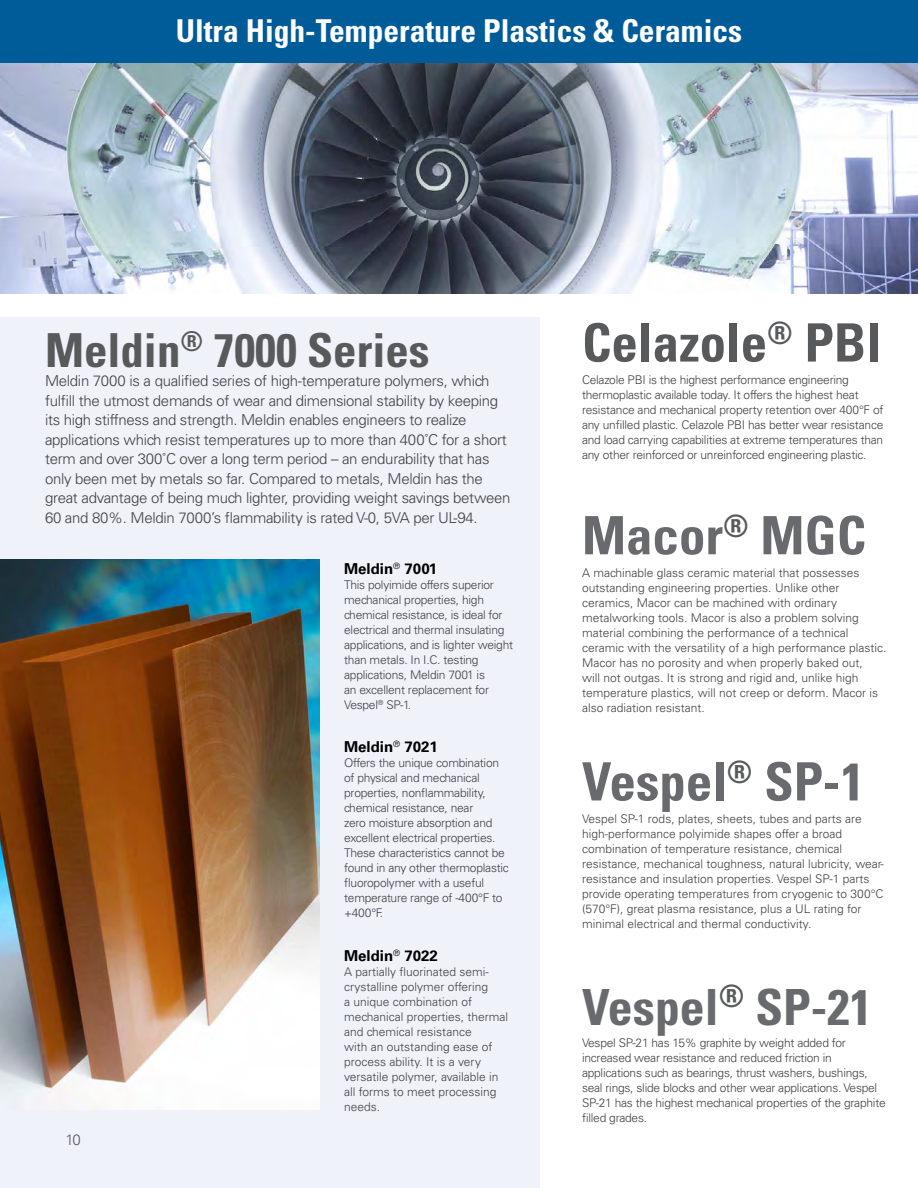
<style>
.page{position:relative;width:918px;height:1188px;background:#fff}
.page>*{position:absolute;margin:0;border:0;box-sizing:border-box;transform-origin:0 0}
.t1{font:700 condensed 52.95px "Univers LT Std";color:#696a6d}
.t2{font:700 condensed 52.95px "Univers LT Std";color:#58595b}
.t3{font:700 condensed 49.95px "Univers LT Std";color:#696a6d}
.t4{font:700 condensed 46.95px "Univers LT Std";color:#58595b}
.t5{font:700 condensed 31.5px "Univers LT Std";color:#fff}
.t6{font:300 15px/19.5px "Univers LT Std";letter-spacing:-.02em;color:#414042}
.t7{font:700 15px "Univers LT Std";color:#000}
.t8{font:300 15px "Univers LT Std";color:#58595b}
.t9{font:300 12px/15px "Univers LT Std";letter-spacing:-.02em;color:#414042}
.t10{font:300 12px/15px "Univers LT Std";color:#414042}
</style>
<div class="page">
<div style="left:0;top:0;width:918px;height:64px;background:#005b99"></div>
<div style="left:0;top:317px;width:540px;height:871px;background:#eff2f9"></div>
<img style="left:0;top:559px;width:320px;height:551px">
<img style="left:0;top:64px;width:918px;height:229px">
<h3 class="t5" style="left:176px;top:12px;width:568px">Ultra High-Temperature Plastics &amp; Ceramics</h3>
<h3 class="t4" style="left:45px;top:321px;width:386px">Meldin<sup>®</sup> 7000 Series</h3>
<p class="t6" style="left:45px;top:371px;width:467px">Meldin 7000 is a qualified series of high-temperature polymers, which fulfill the utmost demands of wear and dimensional stability by keeping its high stiffness and strength. Meldin enables engineers to realize applications which resist temperatures up to more than 400˚C for a short term and over 300˚C over a long term period – an endurability that has only been met by metals so far. Compared to metals, Meldin has the great advantage of being much lighter, providing weight savings between 60 and 80%. Meldin 7000’s flammability is rated V-0, 5VA per UL-94.</p>
<p class="t7" style="left:344px;top:560px;width:95px">Meldin<sup>®</sup> 7001</p>
<p class="t9" style="left:344px;top:577px;width:170px">This polyimide offers superior mechanical properties, high chemical resistance, is ideal for electrical and thermal insulating applications, and is lighter weight than metals. In I.C. testing applications, Meldin 7001 is<br>an excellent replacement for<br>Vespel<sup>®</sup> SP-1.</p>
<p class="t7" style="left:344px;top:738px;width:95px">Meldin<sup>®</sup> 7021</p>
<p class="t9" style="left:344px;top:755px;width:166px">Offers the unique combination of physical and mechanical properties, nonflammability, chemical resistance, near<br>zero moisture absorption and excellent electrical properties.<br>These characteristics cannot be found in any other thermoplastic fluoropolymer with a useful temperature range of -400°F to +400°F.</p>
<p class="t8" style="left:65px;top:1131px;width:17px">10</p>
<p class="t7" style="left:344px;top:947px;width:95px">Meldin<sup>®</sup> 7022</p>
<p class="t10" style="left:344px;top:965px;width:166px">A partially fluorinated semi&shy;crystalline polymer offering<br>a unique combination of mechanical properties, thermal and chemical resistance<br>with an outstanding ease of process ability. It is a very versatile polymer, available in all forms to meet processing needs.</p>
<h1 class="t2" style="left:582px;top:310px;width:294px">Celazole<sup>®</sup> PBI</h1>
<p class="t9" style="left:582px;top:372px;width:303px">Celazole PBI is the highest performance engineering thermoplastic available today. It offers the highest heat resistance and mechanical property retention over 400°F of any unfilled plastic. Celazole PBI has better wear resistance and load carrying capabilities at extreme temperatures than any other reinforced or unreinforced engineering plastic.</p>
<h1 class="t1" style="left:582px;top:503px;width:286px">Macor<sup>®</sup> MGC</h1>
<p class="t10" style="left:582px;top:565px;width:306px">A machinable glass ceramic material that possesses outstanding engineering properties. Unlike other ceramics, Macor can be machined with ordinary metalworking tools. Macor is also a problem solving material combining the performance of a technical ceramic with the versatility of a high performance plastic.<br>Macor has no porosity and when properly baked out,<br>will not outgas. It is strong and rigid and, unlike high temperature plastics, will not creep or deform. Macor is also radiation resistant.</p>
<h1 class="t1" style="left:582px;top:749px;width:284px">Vespel<sup>®</sup> SP-1</h1>
<p class="t10" style="left:582px;top:811px;width:303px">Vespel SP-1 rods, plates, sheets, tubes and parts are high-performance polyimide shapes offer a broad combination of temperature resistance, chemical resistance, mechanical toughness, natural lubricity, wear&shy;resistance and insulation properties. Vespel SP-1 parts provide operating temperatures from cryogenic to 300°C (570°F), great plasma resistance, plus a UL rating for minimal electrical and thermal conductivity.</p>
<h2 class="t3" style="left:582px;top:977px;width:291px">Vespel<sup>®</sup> SP-21</h2>
<p class="t9" style="left:582px;top:1036px;width:305px">Vespel SP-21 has 15% graphite by weight added for increased wear resistance and reduced friction in applications such as bearings, thrust washers, bushings, seal rings, slide blocks and other wear applications. Vespel SP-21 has the highest mechanical properties of the graphite filled grades.</p>
</div>
